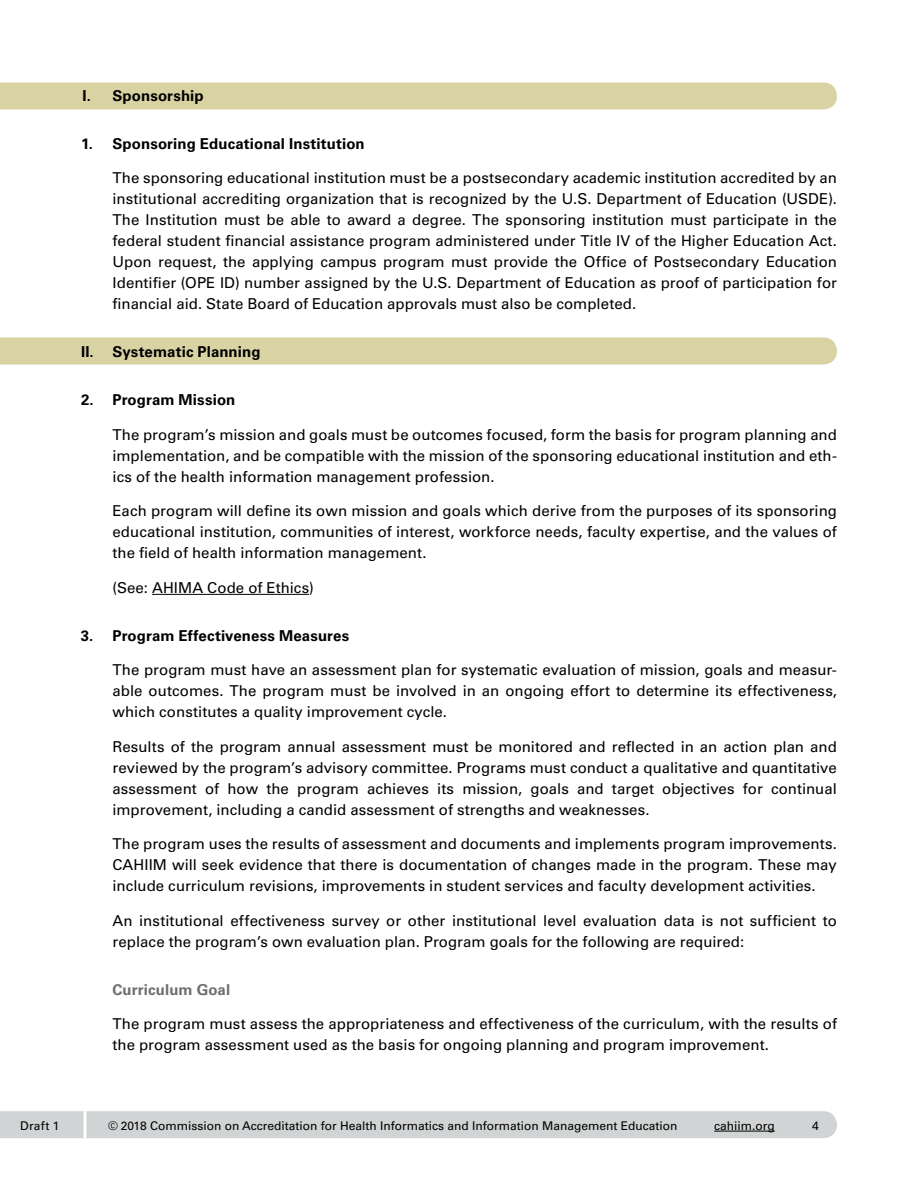
<style>
.page{position:relative;width:918px;height:1188px;background:#fff}
.page>*{position:absolute;margin:0;border:0;box-sizing:border-box;transform-origin:0 0}
.t1{font:15px/21px "Univers LT Std";letter-spacing:.005em;color:#000;text-align:justify}
.t2{font:700 15px "Univers LT Std";letter-spacing:.005em;color:#000}
.t3{font:700 15px "Univers LT Std";letter-spacing:.005em;color:#6d6e71}
.t4{font:12px "Univers LT Std";color:#000}
</style>
<div class="page">
<div style="left:0;top:1111px;width:837px;height:27px;background:#d1d3d4"></div>
<hr style="left:714px;top:1131px;width:61px;height:1px;background:#000">
<hr style="left:84px;top:1111px;width:3px;height:27px;background:#fff">
<div style="left:0;top:338px;width:837px;height:26px;background:#d9d3a4"></div>
<svg style="left:0;top:82px;width:837px;height:28px;background:#dad4a7"></svg>
<hr style="left:152px;top:594px;width:157px;height:1px;background:#000">
<p class="t2" style="left:82px;top:87px;width:123px">I. Sponsorship</p>
<p class="t2" style="left:81px;top:135px;width:285px">1. Sponsoring Educational Institution</p>
<p class="t1" style="left:112px;top:168px;width:726px">The sponsoring educational institution must be a postsecondary academic institution accredited by an institutional accrediting organization that is recognized by the U.S. Department of Education (USDE).<br>The Institution must be able to award a degree. The sponsoring institution must participate in the federal student financial assistance program administered under Title IV of the Higher Education Act.<br>Upon request, the applying campus program must provide the Office of Postsecondary Education Identifier (OPE ID) number assigned by the U.S. Department of Education as proof of participation for financial aid. State Board of Education approvals must also be completed.</p>
<p class="t2" style="left:81px;top:343px;width:181px">II. Systematic Planning</p>
<p class="t2" style="left:81px;top:391px;width:156px">2. Program Mission</p>
<p class="t1" style="left:112px;top:424px;width:726px">The program’s mission and goals must be outcomes focused, form the basis for program planning and implementation, and be compatible with the mission of the sponsoring educational institution and eth&shy;ics of the health information management profession.</p>
<p class="t1" style="left:112px;top:501px;width:726px">Each program will define its own mission and goals which derive from the purposes of its sponsoring educational institution, communities of interest, workforce needs, faculty expertise, and the values of the field of health information management.</p>
<p class="t1" style="left:112px;top:577px;width:203px">(See: AHIMA Code of Ethics)</p>
<p class="t2" style="left:81px;top:627px;width:270px">3. Program Effectiveness Measures</p>
<p class="t1" style="left:112px;top:660px;width:726px">The program must have an assessment plan for systematic evaluation of mission, goals and measur&shy;able outcomes. The program must be involved in an ongoing effort to determine its effectiveness, which constitutes a quality improvement cycle.</p>
<p class="t1" style="left:112px;top:736px;width:726px">Results of the program annual assessment must be monitored and reflected in an action plan and reviewed by the program’s advisory committee. Programs must conduct a qualitative and quantitative assessment of how the program achieves its mission, goals and target objectives for continual improvement, including a candid assessment of strengths and weaknesses.</p>
<p class="t1" style="left:112px;top:834px;width:726px">The program uses the results of assessment and documents and implements program improvements.<br>CAHIIM will seek evidence that there is documentation of changes made in the program. These may include curriculum revisions, improvements in student services and faculty development activities.</p>
<p class="t1" style="left:112px;top:910px;width:726px">An institutional effectiveness survey or other institutional level evaluation data is not sufficient to replace the program’s own evaluation plan. Program goals for the following are required:</p>
<p class="t3" style="left:112px;top:981px;width:119px">Curriculum Goal</p>
<p class="t1" style="left:112px;top:1014px;width:726px">The program must assess the appropriateness and effectiveness of the curriculum, with the results of the program assessment used as the basis for ongoing planning and program improvement.</p>
<p class="t4" style="left:20px;top:1119px;width:41px">Draft 1</p>
<p class="t4" style="left:108px;top:1119px;width:571px">© 2018 Commission on Accreditation for Health Informatics and Information Management Education</p>
<p class="t4" style="left:714px;top:1119px;width:62px">cahiim.org</p>
<p class="t4" style="left:812px;top:1119px;width:8px">4</p>
</div>
